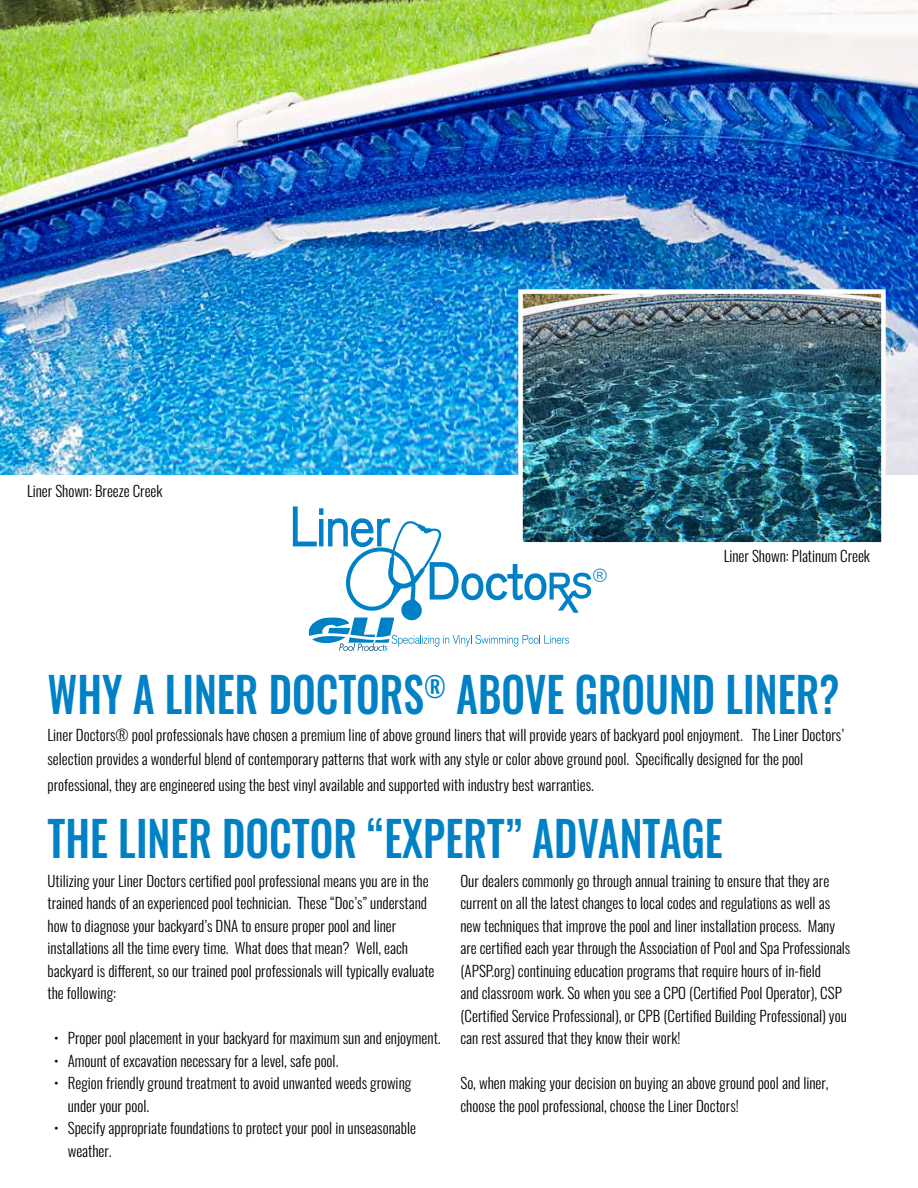
<style>
.page{position:relative;width:918px;height:1188px;background:#fff}
.page>*{position:absolute;margin:0;border:0;box-sizing:border-box;transform-origin:0 0}
.t1{font:500 48.3px "Oswald";color:#0081c6;scale:.87 1}
.t2{font:300 condensed 18px "Abadi";color:#0081c6}
.t3{font:300 15px/22.5px "Oswald";color:#000}
</style>
<div class="page">
<svg style="left:293px;top:506px;width:299px;height:145px"></svg>
<img style="left:0;top:0;width:918px;height:474px">
<img style="left:524px;top:295px;width:356px;height:246px">
<div style="left:518px;top:289px;width:368px;height:258px;border:5px solid #fff"></div>
<p class="t3" style="left:27px;top:481px;width:137px">Liner Shown: Breeze Creek</p>
<p class="t2" style="left:593px;top:564px;width:16px">®</p>
<p class="t3" style="left:724px;top:546px;width:148px">Liner Shown: Platinum Creek</p>
<h1 class="t1" style="left:48px;top:674px;width:912px">WHY A LINER DOCTORS<sup>®</sup> ABOVE GROUND LINER?</h1>
<p class="t3" style="left:48px;top:724px;width:798px;line-height:24px">Liner Doctors® pool professionals have chosen a premium line of above ground liners that will provide years of backyard pool enjoyment. The Liner Doctors’ selection provides a wonderful blend of contemporary patterns that work with any style or color above ground pool. Specifically designed for the pool</p>
<p class="t3" style="left:48px;top:775px;width:548px">professional, they are engineered using the best vinyl available and supported with industry best warranties.</p>
<h1 class="t1" style="left:48px;top:818px;width:778px">THE LINER DOCTOR “EXPERT” ADVANTAGE</h1>
<p class="t3" style="left:48px;top:870px;width:388px">Utilizing your Liner Doctors certified pool professional means you are in the trained hands of an experienced pool technician. These “Doc’s” understand how to diagnose your backyard’s DNA to ensure proper pool and liner installations all the time every time. What does that mean? Well, each backyard is different, so our trained pool professionals will typically evaluate the following:</p>
<p class="t3" style="left:54px;top:1028px;width:388px">• Proper pool placement in your backyard for maximum sun and enjoyment.</p>
<p class="t3" style="left:54px;top:1050px;width:286px">• Amount of excavation necessary for a level, safe pool.</p>
<p class="t3" style="left:68px;top:1073px;width:345px;text-indent:-14px">• Region friendly ground treatment to avoid unwanted weeds growing under your pool.</p>
<p class="t3" style="left:68px;top:1118px;width:350px;text-indent:-14px">• Specify appropriate foundations to protect your pool in unseasonable weather.</p>
<p class="t3" style="left:460px;top:870px;width:391px">Our dealers commonly go through annual training to ensure that they are current on all the latest changes to local codes and regulations as well as new techniques that improve the pool and liner installation process. Many are certified each year through the Association of Pool and Spa Professionals (APSP.org) continuing education programs that require hours of in-field<br>and classroom work. So when you see a CPO (Certified Pool Operator), CSP (Certified Service Professional), or CPB (Certified Building Professional) you can rest assured that they know their work!</p>
<p class="t3" style="left:460px;top:1073px;width:370px">So, when making your decision on buying an above ground pool and liner, choose the pool professional, choose the Liner Doctors!</p>
</div>
